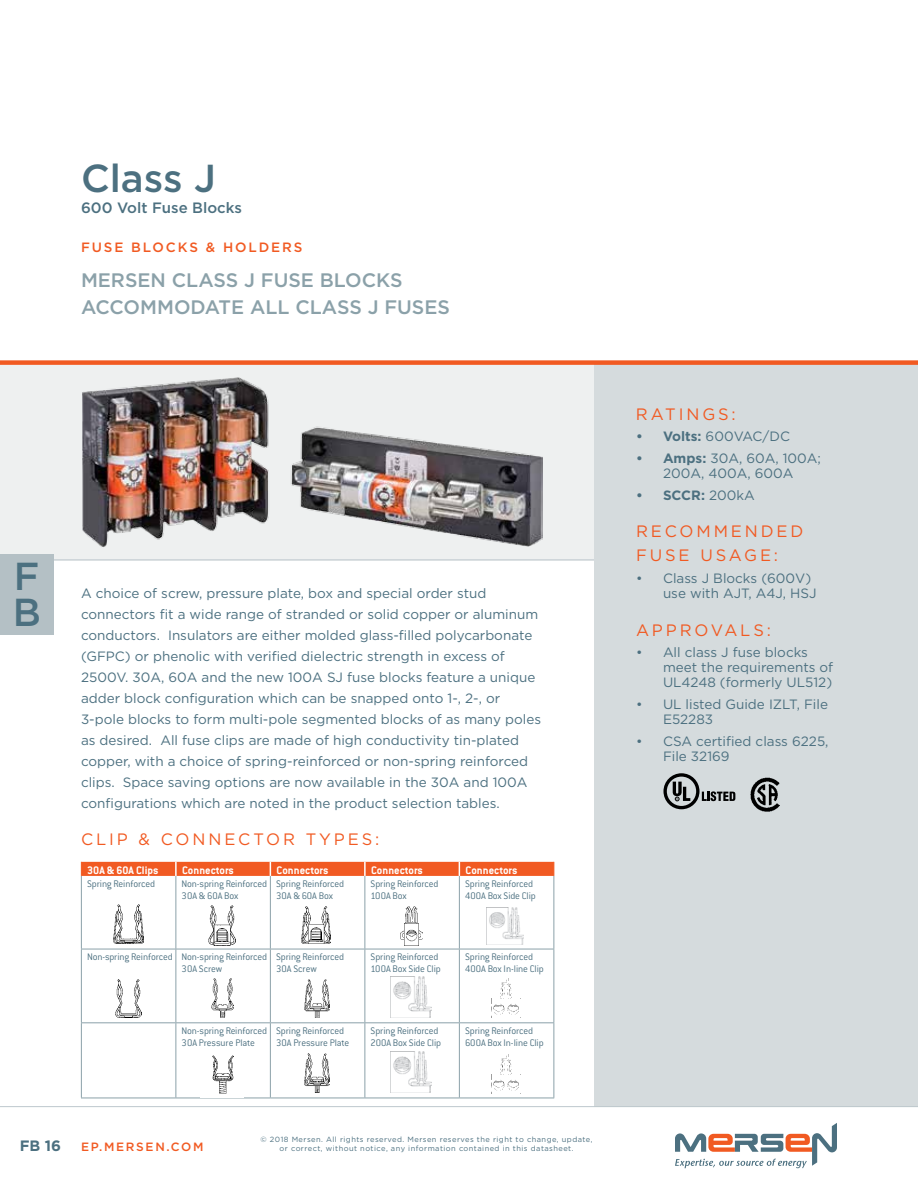
<style>
.page{position:relative;width:918px;height:1188px;background:#fff}
.page>*{position:absolute;margin:0;border:0;box-sizing:border-box;transform-origin:0 0}
.t1{font:500 39px/36px "Gotham";color:#4c7080}
.t2{font:500 19.5px/27px "Gotham";color:#8ba1a9}
.t3{font:16.5px/24px "Gotham";letter-spacing:.175em;color:#f15a22}
.t4{font:500 15px "Gotham";color:#4c7080}
.t5{font:700 15px "Gotham";color:#4c7080}
.t6{font:13.5px/21px "Gotham";color:#4c7080}
.t7{font:500 13.5px "Gotham";letter-spacing:.14em;color:#f15a22}
.t8{font:700 13.5px "Gotham";color:#4c7080}
.t9{font:700 12px "Conduit ITC Std";color:#fff}
.t10{font:500 12px "Gotham";letter-spacing:.14em;color:#f15a22}
.t11{font:300 10.5px/12px "Conduit ITC Std";letter-spacing:-.01em;color:#4c7080}
.t12{font:7.5px/9px "Gotham";letter-spacing:.06em;color:#4c7080;text-align:center}
.s1{font-weight:700}
.s2{font-weight:400}
</style>
<div class="page">
<svg style="left:675px;top:1123px;width:162px;height:45px"></svg>
<div style="left:0;top:365px;width:594px;height:195px;background:#eef0f0"></div>
<div style="left:594px;top:365px;width:324px;height:742px;background:#d5dbdd"></div>
<div style="left:0;top:360px;width:918px;height:5px;background:#f15a22"></div>
<hr style="left:0;top:560px;width:594px;height:1px;background:#bec8cd">
<hr style="left:0;top:1106px;width:918px;height:1px;background:#bec8cd">
<div style="left:0;top:554px;width:54px;height:81px;background:#b4c0c5"></div>
<img style="left:750px;top:778px;width:30px;height:33px">
<svg style="left:663px;top:773px;width:72px;height:36px"></svg>
<hr style="left:81px;top:876px;width:1px;height:73px;background:#8ba1a9">
<hr style="left:176px;top:876px;width:1px;height:73px;background:#8ba1a9">
<hr style="left:270px;top:876px;width:1px;height:73px;background:#8ba1a9">
<hr style="left:364px;top:876px;width:1px;height:73px;background:#8ba1a9">
<hr style="left:459px;top:876px;width:1px;height:73px;background:#8ba1a9">
<hr style="left:554px;top:876px;width:1px;height:73px;background:#8ba1a9">
<hr style="left:81px;top:949px;width:95px;height:1px;background:#8ba1a9">
<hr style="left:81px;top:949px;width:1px;height:73px;background:#8ba1a9">
<hr style="left:176px;top:949px;width:94px;height:1px;background:#8ba1a9">
<hr style="left:176px;top:949px;width:1px;height:73px;background:#8ba1a9">
<hr style="left:270px;top:949px;width:95px;height:1px;background:#8ba1a9">
<hr style="left:270px;top:949px;width:1px;height:73px;background:#8ba1a9">
<hr style="left:365px;top:949px;width:94px;height:1px;background:#8ba1a9">
<hr style="left:364px;top:949px;width:1px;height:73px;background:#8ba1a9">
<hr style="left:459px;top:949px;width:95px;height:1px;background:#8ba1a9">
<hr style="left:459px;top:949px;width:1px;height:73px;background:#8ba1a9">
<hr style="left:554px;top:949px;width:1px;height:73px;background:#8ba1a9">
<hr style="left:81px;top:1022px;width:95px;height:1px;background:#8ba1a9">
<hr style="left:81px;top:1023px;width:1px;height:75px;background:#8ba1a9">
<hr style="left:176px;top:1022px;width:94px;height:1px;background:#8ba1a9">
<hr style="left:176px;top:1023px;width:1px;height:75px;background:#8ba1a9">
<hr style="left:270px;top:1022px;width:95px;height:1px;background:#8ba1a9">
<hr style="left:270px;top:1023px;width:1px;height:75px;background:#8ba1a9">
<hr style="left:365px;top:1022px;width:94px;height:1px;background:#8ba1a9">
<hr style="left:364px;top:1023px;width:1px;height:75px;background:#8ba1a9">
<hr style="left:459px;top:1022px;width:95px;height:1px;background:#8ba1a9">
<hr style="left:459px;top:1023px;width:1px;height:75px;background:#8ba1a9">
<hr style="left:554px;top:1023px;width:1px;height:75px;background:#8ba1a9">
<hr style="left:81px;top:1098px;width:95px;height:1px;background:#8ba1a9">
<hr style="left:176px;top:1098px;width:94px;height:1px;background:#8ba1a9">
<hr style="left:270px;top:1098px;width:95px;height:1px;background:#8ba1a9">
<hr style="left:365px;top:1098px;width:94px;height:1px;background:#8ba1a9">
<hr style="left:459px;top:1098px;width:95px;height:1px;background:#8ba1a9">
<svg style="left:81px;top:862px;width:474px;height:14px;background:#f15d26"></svg>
<img style="left:113px;top:905px;width:30px;height:39px">
<img style="left:115px;top:980px;width:27px;height:38px">
<img style="left:302px;top:906px;width:28px;height:38px">
<img style="left:305px;top:979px;width:25px;height:39px">
<img style="left:305px;top:1054px;width:24px;height:39px">
<img style="left:400px;top:907px;width:23px;height:38px">
<img style="left:486px;top:908px;width:37px;height:37px">
<img style="left:493px;top:979px;width:26px;height:36px">
<svg style="left:208px;top:905px;width:28px;height:41px"></svg>
<img style="left:209px;top:906px;width:26px;height:39px">
<img style="left:211px;top:979px;width:22px;height:38px">
<img style="left:212px;top:1055px;width:22px;height:38px">
<img style="left:390px;top:976px;width:41px;height:41px">
<img style="left:493px;top:1055px;width:26px;height:36px">
<img style="left:390px;top:1052px;width:41px;height:41px">
<img style="left:81px;top:360px;width:461px;height:201px">
<h1 class="t1" style="left:81px;top:160px;width:137px">Class J</h1>
<p class="t4" style="left:81px;top:198px;width:163px">600 Volt Fuse Blocks</p>
<p class="t7" style="left:81px;top:239px;width:223px">FUSE BLOCKS &amp; HOLDERS</p>
<h2 class="t2" style="left:81px;top:266px;width:371px">MERSEN CLASS J FUSE BLOCKS<br>ACCOMMODATE ALL CLASS J FUSES</h2>
<h1 class="t1" style="left:13px;top:558px;width:30px">F<br>B</h1>
<p class="t6" style="left:81px;top:582px;width:462px">A choice of screw, pressure plate, box and special order stud connectors fit a wide range of stranded or solid copper or aluminum conductors. Insulators are either molded glass-filled polycarbonate (GFPC) or phenolic with verified dielectric strength in excess of 2500V. 30A, 60A and the new 100A SJ fuse blocks feature a unique adder block configuration which can be snapped onto 1-, 2-, or 3-pole blocks to form multi-pole segmented blocks of as many poles as desired. All fuse clips are made of high conductivity tin-plated copper, with a choice of spring-reinforced or non-spring reinforced clips. Space saving options are now available in the 30A and 100A configurations which are noted in the product selection tables.</p>
<p class="t3" style="left:81px;top:827px;width:300px">CLIP &amp; CONNECTOR TYPES:</p>
<p class="t9" style="left:87px;top:863px;width:73px">30A &amp; 60A Clips</p>
<p class="t9" style="left:182px;top:863px;width:54px">Connectors</p>
<p class="t9" style="left:277px;top:863px;width:54px">Connectors</p>
<p class="t9" style="left:371px;top:863px;width:54px">Connectors</p>
<p class="t9" style="left:466px;top:863px;width:54px">Connectors</p>
<p class="t11" style="left:87px;top:878px;width:69px">Spring Reinforced</p>
<p class="t11" style="left:182px;top:878px;width:87px">Non-spring Reinforced<br>30A &amp; 60A Box</p>
<p class="t11" style="left:276px;top:878px;width:69px">Spring Reinforced<br>30A &amp; 60A Box</p>
<p class="t11" style="left:371px;top:878px;width:69px">Spring Reinforced<br>100A Box</p>
<p class="t11" style="left:465px;top:878px;width:72px">Spring Reinforced<br>400A Box Side Clip</p>
<p class="t11" style="left:182px;top:951px;width:87px;text-indent:-94px">Non-spring Reinforced Non-spring Reinforced<br>30A Screw</p>
<p class="t11" style="left:276px;top:951px;width:69px">Spring Reinforced<br>30A Screw</p>
<p class="t11" style="left:371px;top:951px;width:72px">Spring Reinforced<br>100A Box Side Clip</p>
<p class="t11" style="left:465px;top:951px;width:80px">Spring Reinforced<br>400A Box In-line Clip</p>
<p class="t11" style="left:182px;top:1025px;width:87px">Non-spring Reinforced<br>30A Pressure Plate</p>
<p class="t11" style="left:276px;top:1025px;width:75px">Spring Reinforced<br>30A Pressure Plate</p>
<p class="t11" style="left:371px;top:1025px;width:72px">Spring Reinforced<br>200A Box Side Clip</p>
<p class="t11" style="left:465px;top:1025px;width:80px">Spring Reinforced<br>600A Box In-line Clip</p>
<p class="t5" style="left:20px;top:1135px;width:43px">FB 16</p>
<p class="t10" style="left:81px;top:1139px;width:124px">EP.MERSEN.COM</p>
<p class="t12" style="left:261px;top:1135px;width:334px">© 2018 Mersen. All rights reserved. Mersen reserves the right to change, update, or correct, without notice, any information contained in this datasheet.</p>
<p class="t3" style="left:636px;top:402px;width:101px">RATINGS:</p>
<p class="t6" style="left:636px;top:426px;width:156px"><span class="s1">• Volts:</span> 600VAC/DC</p>
<p class="t6" style="left:636px;top:451px;width:187px;line-height:15px;text-align:center"><span class="s1">• Amps:</span> 30A, 60A, 100A;<br>200A, 400A, 600A</p>
<p class="t8" style="left:636px;top:486px;width:120px">• SCCR: <span class="s2">200kA</span></p>
<p class="t3" style="left:636px;top:519px;width:169px">RECOMMENDED<br>FUSE USAGE:</p>
<p class="t6" style="left:663px;top:571px;width:155px;line-height:15px;text-indent:-27px">• Class J Blocks (600V) use with AJT, A4J, HSJ</p>
<p class="t3" style="left:636px;top:618px;width:137px">APPROVALS:</p>
<p class="t6" style="left:663px;top:645px;width:172px;line-height:15px;text-indent:-27px">• All class J fuse blocks meet the requirements of<br>UL4248 (formerly UL512)</p>
<p class="t6" style="left:663px;top:697px;width:166px;line-height:15px;text-indent:-27px">• UL listed Guide IZLT, File<br>E52283</p>
<p class="t6" style="left:663px;top:733px;width:167px;line-height:15px;text-indent:-27px">• CSA certified class 6225,<br>File 32169</p>
</div>
